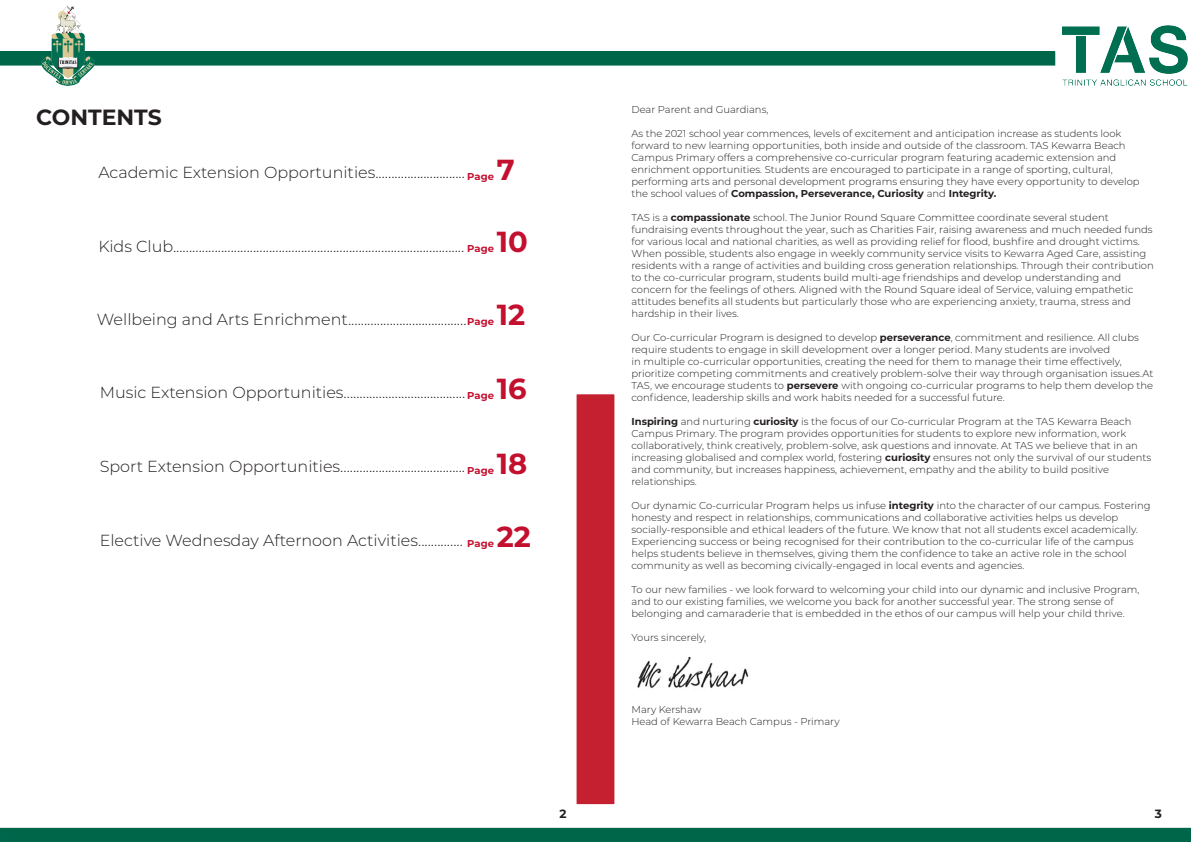
<style>
.page{position:relative;width:1191px;height:842px;background:#fff}
.page>*{position:absolute;margin:0;border:0;box-sizing:border-box;transform-origin:0 0}
.t1{font:700 29px "Montserrat";color:#c3102f}
.t2{font:700 22px "Montserrat";color:#231f20}
.t3{font:300 16px "Montserrat";color:#231f20}
.t4{font:700 12px "Montserrat";color:#231f20}
.t5{font:300 10px/12px "Montserrat";color:#231f20}
.t6{font:700 10px "Montserrat";color:#c3102f}
.s1{font-weight:700}
</style>
<div class="page">
<div style="left:0;top:51px;width:1055px;height:15px;background:#006649"></div>
<img style="left:41px;top:6px;width:53px;height:79px">
<div style="left:0;top:828px;width:1190px;height:13px;background:#006649"></div>
<div style="left:0;top:828px;width:1191px;height:14px;border:1px solid #00664c"></div>
<img style="left:1062px;top:26px;width:125px;height:59px">
<img style="left:637px;top:658px;width:112px;height:30px">
<div style="left:572px;top:390px;width:46px;height:418px;background:#c42030;border:4px solid #fff"></div>
<p class="t2" style="left:36px;top:101px;width:127px">CONTENTS</p>
<p class="t1" style="left:497px;top:149px;width:19px">7</p>
<p class="t3" style="left:98px;top:161px;width:368px">Academic Extension Opportunities............................</p>
<p class="t6" style="left:467px;top:169px;width:28px">Page</p>
<p class="t1" style="left:497px;top:221px;width:33px">10</p>
<p class="t3" style="left:98px;top:236px;width:367px">Kids Club...........................................................................................</p>
<p class="t6" style="left:467px;top:242px;width:28px">Page</p>
<p class="t1" style="left:497px;top:294px;width:30px">12</p>
<p class="t3" style="left:97px;top:309px;width:371px">Wellbeing and Arts Enrichment.....................................</p>
<p class="t6" style="left:467px;top:314px;width:28px">Page</p>
<p class="t1" style="left:497px;top:368px;width:31px">16</p>
<p class="t3" style="left:100px;top:382px;width:367px">Music Extension Opportunities......................................</p>
<p class="t6" style="left:467px;top:389px;width:28px">Page</p>
<p class="t1" style="left:497px;top:443px;width:32px">18</p>
<p class="t3" style="left:100px;top:456px;width:367px">Sport Extension Opportunities.......................................</p>
<p class="t6" style="left:467px;top:463px;width:28px">Page</p>
<p class="t1" style="left:497px;top:516px;width:36px">22</p>
<p class="t3" style="left:100px;top:530px;width:365px">Elective Wednesday Afternoon Activities..............</p>
<p class="t6" style="left:467px;top:537px;width:28px">Page</p>
<p class="t5" style="left:631px;top:103px;width:138px">Dear Parent and Guardians,</p>
<p class="t5" style="left:631px;top:127px;width:509px">As the 2021 school year commences, levels of excitement and anticipation increase as students look forward to new learning opportunities, both inside and outside of the classroom. TAS Kewarra Beach Campus Primary offers a comprehensive co-curricular program featuring academic extension and enrichment opportunities. Students are encouraged to participate in a range of sporting, cultural, performing arts and personal development programs ensuring they have every opportunity to develop the school values of <span class="s1">Compassion, Perseverance, Curiosity</span> and <span class="s1">Integrity.</span></p>
<p class="t5" style="left:631px;top:211px;width:524px">TAS is a <span class="s1">compassionate</span> school. The Junior Round Square Committee coordinate several student fundraising events throughout the year, such as Charities Fair, raising awareness and much needed funds for various local and national charities, as well as providing relief for flood, bushfire and drought victims.<br>When possible, students also engage in weekly community service visits to Kewarra Aged Care, assisting residents with a range of activities and building cross generation relationships. Through their contribution to the co-curricular program, students build multi-age friendships and develop understanding and concern for the feelings of others. Aligned with the Round Square ideal of Service, valuing empathetic attitudes benefits all students but particularly those who are experiencing anxiety, trauma, stress and hardship in their lives.</p>
<p class="t5" style="left:631px;top:331px;width:523px">Our Co-curricular Program is designed to develop <span class="s1">perseverance</span>, commitment and resilience. All clubs require students to engage in skill development over a longer period. Many students are involved<br>in multiple co-curricular opportunities, creating the need for them to manage their time effectively, prioritize competing commitments and creatively problem-solve their way through organisation issues.At TAS, we encourage students to <span class="s1">persevere</span> with ongoing co-curricular programs to help them develop the confidence, leadership skills and work habits needed for a successful future.</p>
<p class="t5" style="left:631px;top:415px;width:501px"><span class="s1">Inspiring</span> and nurturing <span class="s1">curiosity</span> is the focus of our Co-curricular Program at the TAS Kewarra Beach</p>
<p class="t5" style="left:631px;top:427px;width:496px">Campus Primary. The program provides opportunities for students to explore new information, work</p>
<p class="t5" style="left:631px;top:439px;width:521px">collaboratively, think creatively, problem-solve, ask questions and innovate. At TAS we believe that in an increasing globalised and complex world, fostering <span class="s1">curiosity</span> ensures not only the survival of our students and community, but increases happiness, achievement, empathy and the ability to build positive relationships.</p>
<p class="t5" style="left:631px;top:499px;width:520px">Our dynamic Co-curricular Program helps us infuse <span class="s1">integrity</span> into the character of our campus. Fostering honesty and respect in relationships, communications and collaborative activities helps us develop</p>
<p class="t5" style="left:631px;top:523px;width:508px">socially-responsible and ethical leaders of the future. We know that not all students excel academically.<br>Experiencing success or being recognised for their contribution to the co-curricular life of the campus helps students believe in themselves, giving them the confidence to take an active role in the school community as well as becoming civically-engaged in local events and agencies.</p>
<p class="t5" style="left:631px;top:583px;width:509px">To our new families - we look forward to welcoming your child into our dynamic and inclusive Program, and to our existing families, we welcome you back for another successful year. The strong sense of belonging and camaraderie that is embedded in the ethos of our campus will help your child thrive.</p>
<p class="t5" style="left:631px;top:631px;width:76px">Yours sincerely,</p>
<p class="t5" style="left:631px;top:703px;width:71px">Mary Kershaw</p>
<p class="t5" style="left:631px;top:715px;width:210px">Head of Kewarra Beach Campus - Primary</p>
<p class="t4" style="left:559px;top:805px;width:9px">2</p>
<p class="t4" style="left:1155px;top:805px;width:9px">3</p>
</div>
